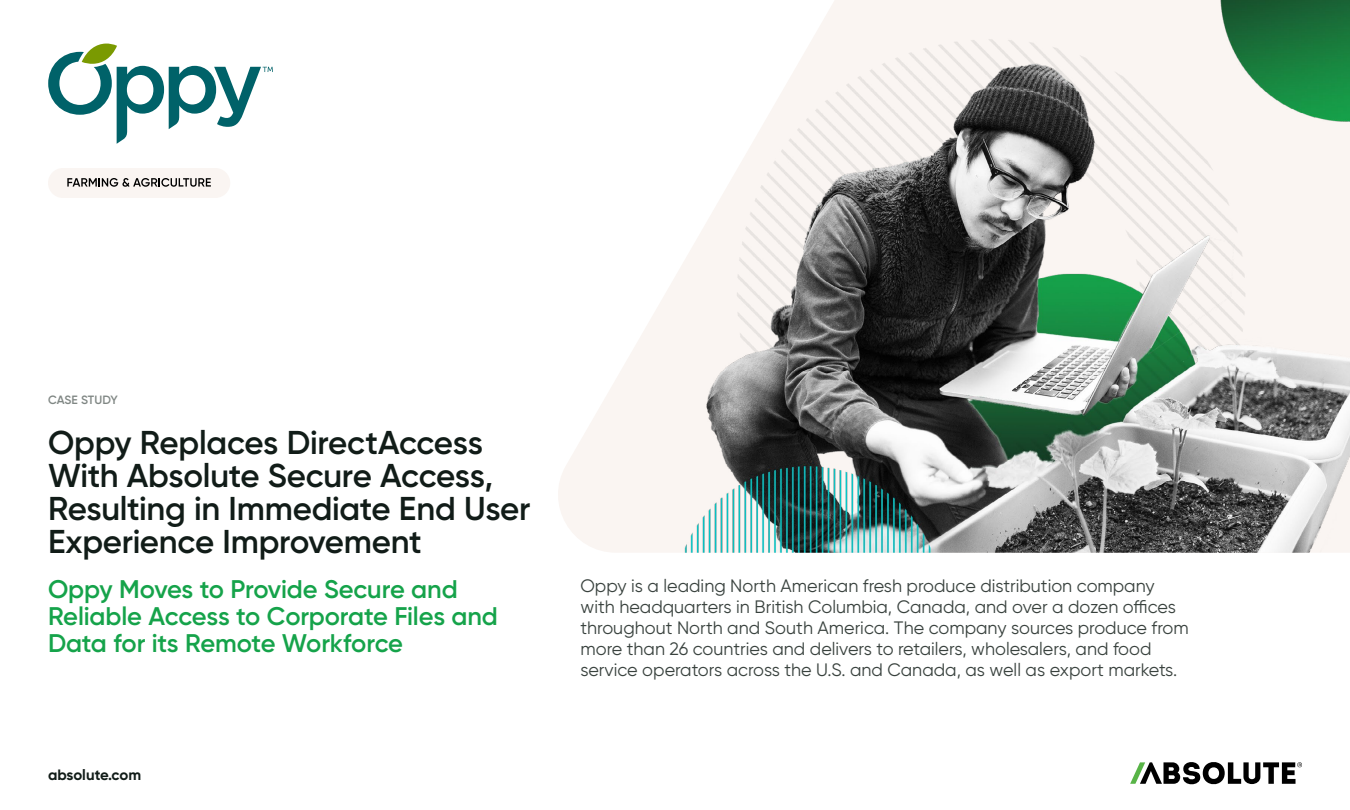
<style>
.page{position:relative;width:1350px;height:810px;background:#fff}
.page>*{position:absolute;margin:0;border:0;box-sizing:border-box;transform-origin:0 0}
.t1{font:600 33px/33px "Gilroy";letter-spacing:-.01em;color:#111c18}
.t2{font:600 25.5px/27px "Gilroy";letter-spacing:-.01em;color:#15a34a}
.t3{font:18px/21px "Gilroy";color:#39423e}
.t4{font:700 15px "Gilroy";color:#111c18}
.t5{font:600 12px "Gilroy";color:#808784}
</style>
<div class="page">
<svg style="left:1130px;top:762px;width:172px;height:22px"></svg>
<svg style="left:48px;top:43px;width:225px;height:101px"></svg>
<div style="left:48px;top:168px;width:182px;height:30px;background:#faf5f2;border-radius:15px"></div>
<svg style="left:67px;top:178px;width:144px;height:9px"></svg>
<img style="left:558px;top:0;width:792px;height:553px">
<p class="t5" style="left:48px;top:392px;width:71px">CASE STUDY</p>
<h1 class="t1" style="left:48px;top:426px;width:484px">Oppy Replaces DirectAccess<br>With Absolute Secure Access,<br>Resulting in Immediate End User<br>Experience Improvement</h1>
<h2 class="t2" style="left:48px;top:575px;width:452px">Oppy Moves to Provide Secure and<br>Reliable Access to Corporate Files and<br>Data for its Remote Workforce</h2>
<p class="t4" style="left:48px;top:765px;width:95px">absolute.com</p>
<p class="t3" style="left:580px;top:575px;width:610px">Oppy is a leading North American fresh produce distribution company with headquarters in British Columbia, Canada, and over a dozen offices throughout North and South America. The company sources produce from more than 26 countries and delivers to retailers, wholesalers, and food service operators across the U.S. and Canada, as well as export markets.</p>
</div>
